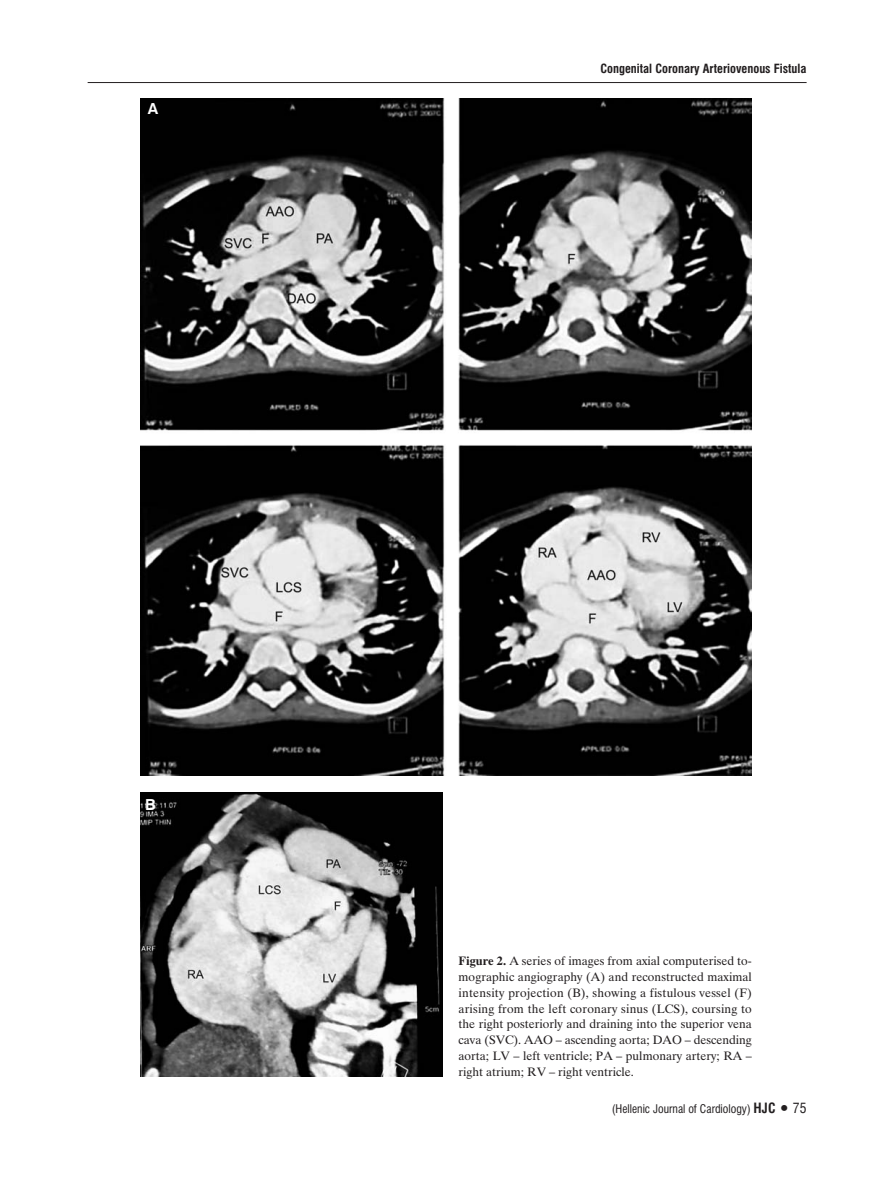
<style>
.page{position:relative;width:893px;height:1190px;background:#fff}
.page>*{position:absolute;margin:0;border:0;box-sizing:border-box;transform-origin:0 0}
.t1{font:15px "UB Helvetica Bold";color:#fff}
.t2{font:12.75px/15.8px "UB Times";color:#231f20;text-align:justify}
.t3{font:12.75px "UB Helvetica Cond Bold";color:#231f20}
.t4{font:12px "UB Helvetica Cond";color:#231f20}
.s1{font-family:"UB Times Bold"}
.s2{font-family:"UB Helvetica Cond Bold";font-size:14.25px}
.s3{font-size:14.25px}
</style>
<div class="page">
<hr style="left:88px;top:82px;width:718px;height:1px;background:#231f20">
<img style="left:141px;top:99px;width:610px;height:676px">
<img style="left:141px;top:792px;width:301px;height:284px">
<p class="t1" style="left:148px;top:103px;width:12px">A</p>
<p class="t1" style="left:145px;top:799px;width:12px">B</p>
<p class="t3" style="left:600px;top:64px;width:208px">Congenital Coronary Arteriovenous Fistula</p>
<p class="t2" style="left:458px;top:954px;width:295px"><span class="s1">Figure 2.</span> A series of images from axial computerised to&shy;mographic angiography (A) and reconstructed maximal intensity projection (B), showing a fistulous vessel (F) arising from the left coronary sinus (LCS), coursing to the right posteriorly and draining into the superior vena cava (SVC). AAO – ascending aorta; DAO – descending aorta; LV – left ventricle; PA – pulmonary artery; RA – right atrium; RV – right ventricle.</p>
<p class="t4" style="left:612px;top:1104px;width:196px">(Hellenic Journal of Cardiology) <span class="s2">HJC ñ</span> <span class="s3">75</span></p>
</div>
